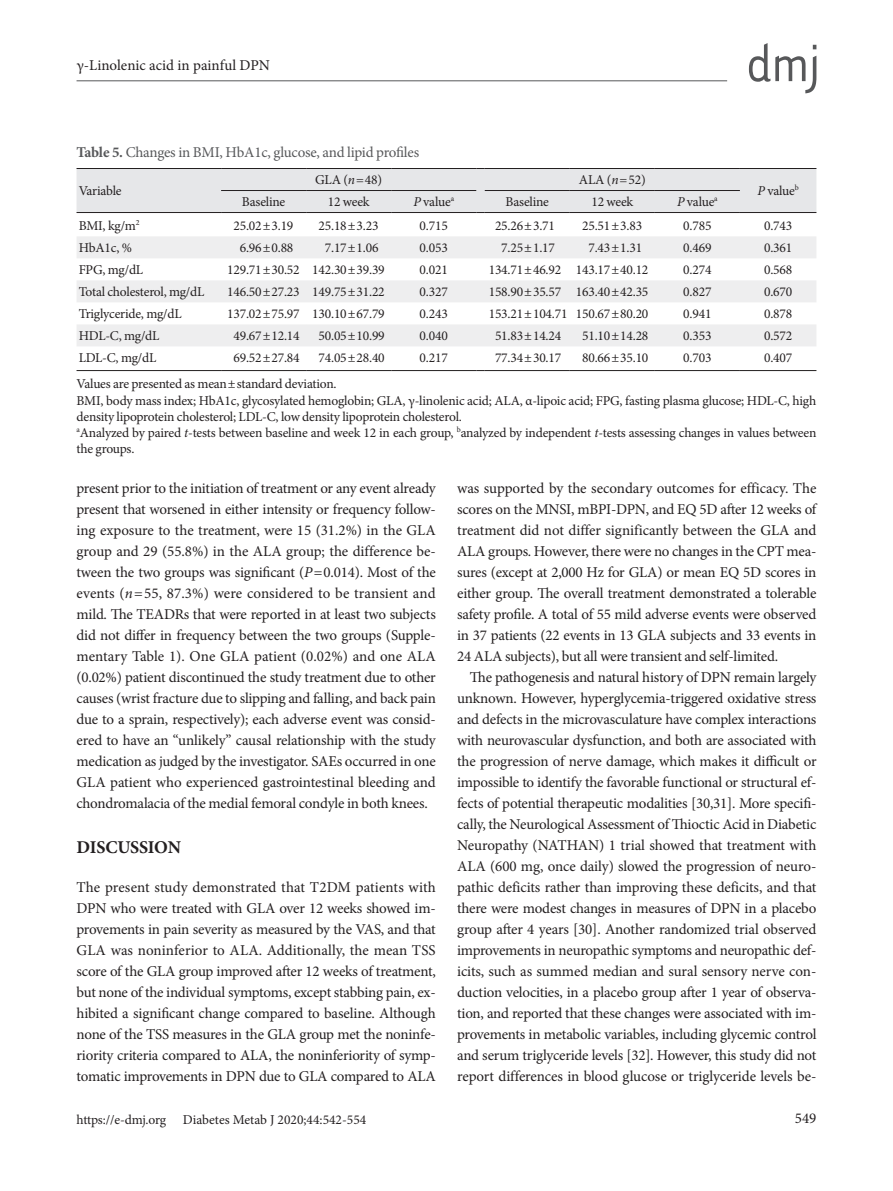
<style>
.page{position:relative;width:893px;height:1191px;background:#fff}
.page>*{position:absolute;margin:0;border:0;box-sizing:border-box;transform-origin:0 0}
.소제목1{font:700 18px "Minion Pro";letter-spacing:-.01em;color:#231f20}
.본문{font:15px/21px "Minion Pro";letter-spacing:-.01em;color:#231f20;text-align:justify}
.본문_0{font:15px/21px "Minion Pro";letter-spacing:-.015em;color:#231f20;text-align:justify}
.표제목그림{font:15px "Minion Pro";letter-spacing:-.015em;color:#57585a}
.표본문{font:13.5px/16.2px "Minion Pro";letter-spacing:-.015em;color:#231f20}
.s1{font-weight:700}
.s2{font-style:italic}
</style>
<div class="page">
<hr style="left:77px;top:80px;width:650px;height:1px;background:#57585a">
<svg style="left:749px;top:43px;width:67px;height:50px"></svg>
<svg style="left:77px;top:236px;width:739px;height:110px;fill:#eeeeef"></svg>
<hr style="left:77px;top:370px;width:144px;height:1px;background:#231f20">
<hr style="left:221px;top:370px;width:85px;height:1px;background:#231f20">
<hr style="left:306px;top:370px;width:85px;height:1px;background:#231f20">
<hr style="left:391px;top:370px;width:85px;height:1px;background:#231f20">
<hr style="left:485px;top:370px;width:85px;height:1px;background:#231f20">
<hr style="left:570px;top:370px;width:85px;height:1px;background:#231f20">
<hr style="left:655px;top:370px;width:85px;height:1px;background:#231f20">
<hr style="left:740px;top:370px;width:76px;height:1px;background:#231f20">
<div style="left:77px;top:168px;width:739px;height:45px;background:#e6e7e9"></div>
<p class="본문" style="left:77px;top:55px;width:195px">γ-Linolenic acid in painful DPN</p>
<p class="표제목그림" style="left:77px;top:142px;width:344px"><span class="s1">Table 5.</span> Changes in BMI, HbA1c, glucose, and lipid profiles</p>
<p class="표본문" style="left:79px;top:182px;width:45px">Variable</p>
<p class="표본문" style="left:315px;top:171px;width:69px">GLA (<span class="s2">n</span>=48)</p>
<p class="표본문" style="left:579px;top:171px;width:68px">ALA (<span class="s2">n</span>=52)</p>
<p class="표본문" style="left:242px;top:193px;width:45px">Baseline</p>
<p class="표본문" style="left:328px;top:193px;width:43px">12 week</p>
<p class="표본문" style="left:413px;top:193px;width:42px"><span class="s2">P</span> value<sup>a</sup></p>
<p class="표본문" style="left:506px;top:193px;width:45px">Baseline</p>
<p class="표본문" style="left:591px;top:193px;width:43px">12 week</p>
<p class="표본문" style="left:677px;top:193px;width:42px"><span class="s2">P</span> value<sup>a</sup></p>
<p class="표본문" style="left:758px;top:182px;width:43px"><span class="s2">P</span> value<sup>b</sup></p>
<p class="표본문" style="left:79px;top:217px;width:62px">BMI, kg/m<sup>2</sup></p>
<p class="표본문" style="left:234px;top:217px;width:61px">25.02±3.19</p>
<p class="표본문" style="left:319px;top:217px;width:61px">25.18±3.23</p>
<p class="표본문" style="left:420px;top:217px;width:30px">0.715</p>
<p class="표본문" style="left:495px;top:217px;width:61px">25.26±3.71</p>
<p class="표본문" style="left:582px;top:217px;width:61px">25.51±3.83</p>
<p class="표본문" style="left:683px;top:217px;width:30px">0.785</p>
<p class="표본문" style="left:764px;top:217px;width:30px">0.743</p>
<p class="표본문" style="left:79px;top:239px;width:55px">HbA1c, %</p>
<p class="표본문" style="left:240px;top:239px;width:55px">6.96±0.88</p>
<p class="표본문" style="left:325px;top:239px;width:55px">7.17±1.06</p>
<p class="표본문" style="left:420px;top:239px;width:30px">0.053</p>
<p class="표본문" style="left:501px;top:239px;width:55px">7.25±1.17</p>
<p class="표본문" style="left:588px;top:239px;width:55px">7.43±1.31</p>
<p class="표본문" style="left:683px;top:239px;width:30px">0.469</p>
<p class="표본문" style="left:764px;top:239px;width:30px">0.361</p>
<p class="표본문" style="left:79px;top:261px;width:66px">FPG, mg/dL</p>
<p class="표본문" style="left:227px;top:261px;width:74px">129.71±30.52</p>
<p class="표본문" style="left:312px;top:261px;width:74px">142.30±39.39</p>
<p class="표본문" style="left:420px;top:261px;width:30px">0.021</p>
<p class="표본문" style="left:489px;top:261px;width:74px">134.71±46.92</p>
<p class="표본문" style="left:576px;top:261px;width:74px">143.17±40.12</p>
<p class="표본문" style="left:683px;top:261px;width:30px">0.274</p>
<p class="표본문" style="left:764px;top:261px;width:30px">0.568</p>
<p class="표본문" style="left:79px;top:283px;width:127px">Total cholesterol, mg/dL</p>
<p class="표본문" style="left:227px;top:283px;width:74px">146.50±27.23</p>
<p class="표본문" style="left:312px;top:283px;width:74px">149.75±31.22</p>
<p class="표본문" style="left:420px;top:283px;width:30px">0.327</p>
<p class="표본문" style="left:489px;top:283px;width:74px">158.90±35.57</p>
<p class="표본문" style="left:576px;top:283px;width:74px">163.40±42.35</p>
<p class="표본문" style="left:683px;top:283px;width:30px">0.827</p>
<p class="표본문" style="left:764px;top:283px;width:30px">0.670</p>
<p class="표본문" style="left:79px;top:305px;width:104px">Triglyceride, mg/dL</p>
<p class="표본문" style="left:227px;top:305px;width:74px">137.02±75.97</p>
<p class="표본문" style="left:312px;top:305px;width:74px">130.10±67.79</p>
<p class="표본문" style="left:420px;top:305px;width:30px">0.243</p>
<p class="표본문" style="left:489px;top:305px;width:80px">153.21±104.71</p>
<p class="표본문" style="left:576px;top:305px;width:74px">150.67±80.20</p>
<p class="표본문" style="left:683px;top:305px;width:30px">0.941</p>
<p class="표본문" style="left:764px;top:305px;width:30px">0.878</p>
<p class="표본문" style="left:79px;top:327px;width:82px">HDL-C, mg/dL</p>
<p class="표본문" style="left:234px;top:327px;width:68px">49.67±12.14</p>
<p class="표본문" style="left:319px;top:327px;width:68px">50.05±10.99</p>
<p class="표본문" style="left:420px;top:327px;width:30px">0.040</p>
<p class="표본문" style="left:495px;top:327px;width:68px">51.83±14.24</p>
<p class="표본문" style="left:582px;top:327px;width:68px">51.10±14.28</p>
<p class="표본문" style="left:683px;top:327px;width:30px">0.353</p>
<p class="표본문" style="left:764px;top:327px;width:30px">0.572</p>
<p class="표본문" style="left:79px;top:349px;width:79px">LDL-C, mg/dL</p>
<p class="표본문" style="left:234px;top:349px;width:68px">69.52±27.84</p>
<p class="표본문" style="left:319px;top:349px;width:68px">74.05±28.40</p>
<p class="표본문" style="left:420px;top:349px;width:30px">0.217</p>
<p class="표본문" style="left:495px;top:349px;width:68px">77.34±30.17</p>
<p class="표본문" style="left:582px;top:349px;width:68px">80.66±35.10</p>
<p class="표본문" style="left:683px;top:349px;width:30px">0.703</p>
<p class="표본문" style="left:764px;top:349px;width:30px">0.407</p>
<p class="표본문" style="left:77px;top:376px;width:262px">Values are presented as mean±standard deviation.</p>
<p class="표본문" style="left:77px;top:392px;width:741px">BMI, body mass index; HbA1c, glycosylated hemoglobin; GLA, γ-linolenic acid; ALA, α-lipoic acid; FPG, fasting plasma glucose; HDL-C, high density lipoprotein cholesterol; LDL-C, low density lipoprotein cholesterol.</p>
<p class="표본문" style="left:77px;top:425px;width:741px"><sup>a</sup>Analyzed by paired <span class="s2">t</span>-tests between baseline and week 12 in each group, <sup>b</sup>analyzed by independent <span class="s2">t</span>-tests assessing changes in values between the groups.</p>
<p class="본문" style="left:77px;top:478px;width:361px">present prior to the initiation of treatment or any event already present that worsened in either intensity or frequency follow&shy;ing exposure to the treatment, were 15 (31.2%) in the GLA group and 29 (55.8%) in the ALA group; the difference be&shy;tween the two groups was significant (<span class="s2">P</span>=0.014). Most of the events (<span class="s2">n</span>=55, 87.3%) were considered to be transient and mild. The TEADRs that were reported in at least two subjects did not differ in frequency between the two groups (Supple&shy;mentary Table 1). One GLA patient (0.02%) and one ALA (0.02%) patient discontinued the study treatment due to other causes (wrist fracture due to slipping and falling, and back pain due to a sprain, respectively); each adverse event was consid&shy;ered to have an “unlikely” causal relationship with the study medication as judged by the investigator. SAEs occurred in one GLA patient who experienced gastrointestinal bleeding and chondromalacia of the medial femoral condyle in both knees.</p>
<p class="소제목1" style="left:77px;top:834px;width:106px">DISCUSSION</p>
<p class="본문_0" style="left:77px;top:877px;width:361px">The present study demonstrated that T2DM patients with DPN who were treated with GLA over 12 weeks showed im&shy;provements in pain severity as measured by the VAS, and that GLA was noninferior to ALA. Additionally, the mean TSS score of the GLA group improved after 12 weeks of treatment, but none of the individual symptoms, except stabbing pain, ex&shy;hibited a significant change compared to baseline. Although none of the TSS measures in the GLA group met the noninfe&shy;riority criteria compared to ALA, the noninferiority of symp&shy;tomatic improvements in DPN due to GLA compared to ALA</p>
<p class="본문_0" style="left:457px;top:478px;width:361px">was supported by the secondary outcomes for efficacy. The scores on the MNSI, mBPI-DPN, and EQ 5D after 12 weeks of treatment did not differ significantly between the GLA and ALA groups. However, there were no changes in the CPT mea&shy;sures (except at 2,000 Hz for GLA) or mean EQ 5D scores in either group. The overall treatment demonstrated a tolerable safety profile. A total of 55 mild adverse events were observed in 37 patients (22 events in 13 GLA subjects and 33 events in 24 ALA subjects), but all were transient and self-limited.</p>
<p class="본문" style="left:457px;top:667px;width:361px;text-indent:13px">The pathogenesis and natural history of DPN remain largely unknown. However, hyperglycemia-triggered oxidative stress and defects in the microvasculature have complex interactions with neurovascular dysfunction, and both are associated with the progression of nerve damage, which makes it difficult or impossible to identify the favorable functional or structural ef&shy;fects of potential therapeutic modalities [30,31]. More specifi&shy;cally, the Neurological Assessment of Thioctic Acid in Diabetic Neuropathy (NATHAN) 1 trial showed that treatment with ALA (600 mg, once daily) slowed the progression of neuro&shy;pathic deficits rather than improving these deficits, and that there were modest changes in measures of DPN in a placebo group after 4 years [30]. Another randomized trial observed improvements in neuropathic symptoms and neuropathic def&shy;icits, such as summed median and sural sensory nerve con&shy;duction velocities, in a placebo group after 1 year of observa&shy;tion, and reported that these changes were associated with im&shy;provements in metabolic variables, including glycemic control and serum triglyceride levels [32]. However, this study did not report differences in blood glucose or triglyceride levels be-</p>
<p class="표본문" style="left:77px;top:1111px;width:291px">https://e-dmj.org Diabetes Metab J 2020;44:542-554</p>
<p class="본문" style="left:795px;top:1107px;width:23px">549</p>
</div>
